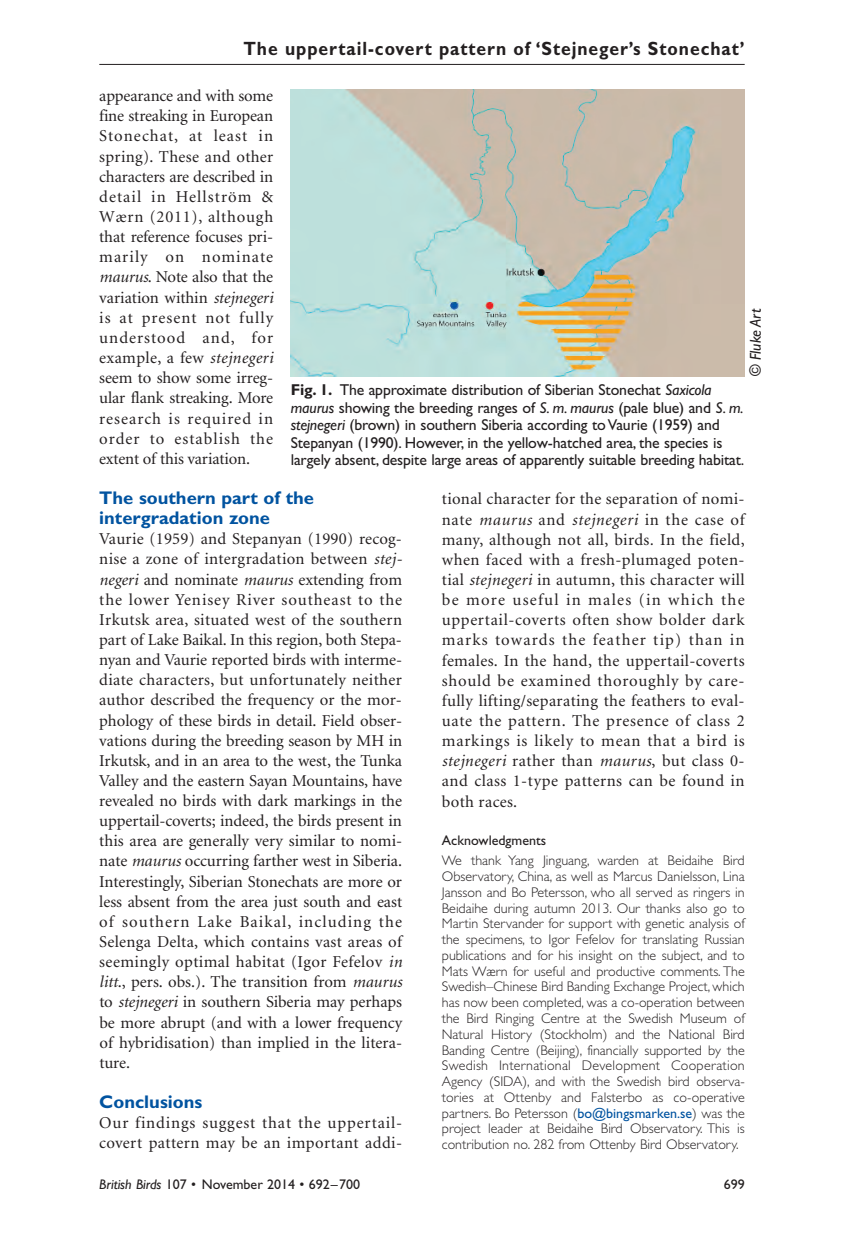
<style>
.page{position:relative;width:844px;height:1241px;background:#fff}
.page>*{position:absolute;margin:0;border:0;box-sizing:border-box;transform-origin:0 0}
.t1{font:700 19.25px "Gill Sans";letter-spacing:.055em;color:#231f20;scale:.91 1}
.t2{font:700 18.38px/20.1px "Gill Sans";color:#0153a0}
.t3{font:16.62px/20.1px "Minion";letter-spacing:.025em;color:#231f20;text-align:justify}
.t4{font:16.62px/20.1px "Minion";letter-spacing:.045em;color:#231f20}
.t5{font:15.75px/17.5px "Gill Sans";letter-spacing:-.01em;color:#231f20}
.t6{font:italic 15.75px "Gill Sans";color:#231f20}
.t7{font:300 14px/15.8px "Gill Sans";color:#231f20;text-align:justify}
.t8{font:14px "Gill Sans";color:#231f20}
.s1{font-style:italic}
.s2{font-weight:700}
.s3{font-weight:400;color:#0153a0}
</style>
<div class="page">
<hr style="left:99px;top:64px;width:645px;height:1px;background:#231f20">
<img style="left:291px;top:89px;width:453px;height:287px">
<p class="t1" style="left:243px;top:41px;width:552px">The uppertail-covert pattern of ‘Stejneger’s Stonechat’</p>
<p class="t3" style="left:99px;top:87px;width:175px">appearance and with some fine streaking in European Stonechat, at least in spring). These and other characters are described in detail in Hellström &amp; Wærn (2011), although that reference focuses pri&shy;marily on nominate <span class="s1">maurus</span>. Note also that the variation within <span class="s1">stejnegeri </span>is at present not fully understood and, for example, a few <span class="s1">stejnegeri </span>seem to show some irreg&shy;ular flank streaking. More research is required in order to establish the extent of this variation.</p>
<p class="t2" style="left:99px;top:489px;width:216px">The southern part of the intergradation zone</p>
<p class="t3" style="left:99px;top:530px;width:304px">Vaurie (1959) and Stepanyan (1990) recog&shy;nise a zone of intergradation between <span class="s1">stej&shy;negeri</span> and nominate <span class="s1">maurus</span> extending from the lower Yenisey River southeast to the Irkutsk area, situated west of the southern part of Lake Baikal. In this region, both Stepa&shy;nyan and Vaurie reported birds with interme&shy;diate characters, but unfortunately neither author described the frequency or the mor&shy;phology of these birds in detail. Field obser&shy;vations during the breeding season by MH in Irkutsk, and in an area to the west, the Tunka Valley and the eastern Sayan Mountains, have revealed no birds with dark markings in the uppertail-coverts; indeed, the birds present in this area are generally very similar to nomi&shy;nate <span class="s1">maurus</span> occurring farther west in Siberia.<br>Interestingly, Siberian Stonechats are more or less absent from the area just south and east of southern Lake Baikal, including the Selenga Delta, which contains vast areas of seemingly optimal habitat (Igor Fefelov <span class="s1">in litt</span>., pers. obs.). The transition from <span class="s1">maurus </span>to <span class="s1">stejnegeri</span> in southern Siberia may perhaps be more abrupt (and with a lower frequency of hybridisation) than implied in the litera&shy;ture.</p>
<p class="t2" style="left:99px;top:1093px;width:104px">Conclusions</p>
<p class="t4" style="left:99px;top:1113px;width:304px">Our findings suggest that the uppertail&shy;covert pattern may be an important addi-</p>
<p class="t8" style="left:99px;top:1179px;width:262px"><span class="s1">British Birds</span> 107 • November 2014 • 692–700</p>
<p class="t8" style="left:723px;top:1179px;width:22px">699</p>
<p class="t6" style="left:749px;top:376px;width:69px;rotate:-90deg">© Fluke Art</p>
<p class="t5" style="left:291px;top:382px;width:455px"><span class="s2">Fig. 1.</span> The approximate distribution of Siberian Stonechat <span class="s1">Saxicola maurus</span> showing the breeding ranges of <span class="s1">S. m. maurus</span> (pale blue) and <span class="s1">S. m. stejnegeri</span> (brown) in southern Siberia according to Vaurie (1959) and Stepanyan (1990). However, in the yellow-hatched area, the species is largely absent, despite large areas of apparently suitable breeding habitat.</p>
<p class="t3" style="left:441px;top:490px;width:304px">tional character for the separation of nomi&shy;nate <span class="s1">maurus</span> and <span class="s1">stejnegeri</span> in the case of many, although not all, birds<span class="s1">.</span> In the field, when faced with a fresh-plumaged poten&shy;tial <span class="s1">stejnegeri</span> in autumn, this character will be more useful in males (in which the uppertail-coverts often show bolder dark marks towards the feather tip) than in females. In the hand, the uppertail-coverts should be examined thoroughly by care&shy;fully lifting/separating the feathers to eval&shy;uate the pattern. The presence of class 2 markings is likely to mean that a bird is <span class="s1">stejnegeri</span> rather than <span class="s1">maurus</span>, but class 0- and class 1-type patterns can be found in both races.</p>
<p class="t8" style="left:441px;top:834px;width:106px">Acknowledgments</p>
<p class="t7" style="left:441px;top:854px;width:304px">We thank Yang Jinguang, warden at Beidaihe Bird Observatory, China, as well as Marcus Danielsson, Lina Jansson and Bo Petersson, who all served as ringers in Beidaihe during autumn 2013. Our thanks also go to Martin Stervander for support with genetic analysis of the specimens, to Igor Fefelov for translating Russian publications and for his insight on the subject, and to Mats Wærn for useful and productive comments. The Swedish–Chinese Bird Banding Exchange Project, which has now been completed, was a co-operation between the Bird Ringing Centre at the Swedish Museum of Natural History (Stockholm) and the National Bird Banding Centre (Beijing), financially supported by the Swedish International Development Cooperation Agency (SIDA), and with the Swedish bird observa - tories at Ottenby and Falsterbo as co-operative partners. Bo Petersson (<span class="s3">bo@bingsmarken.se</span>) was the project leader at Beidaihe Bird Observatory. This is contribution no. 282 from Ottenby Bird Observatory.</p>
</div>
